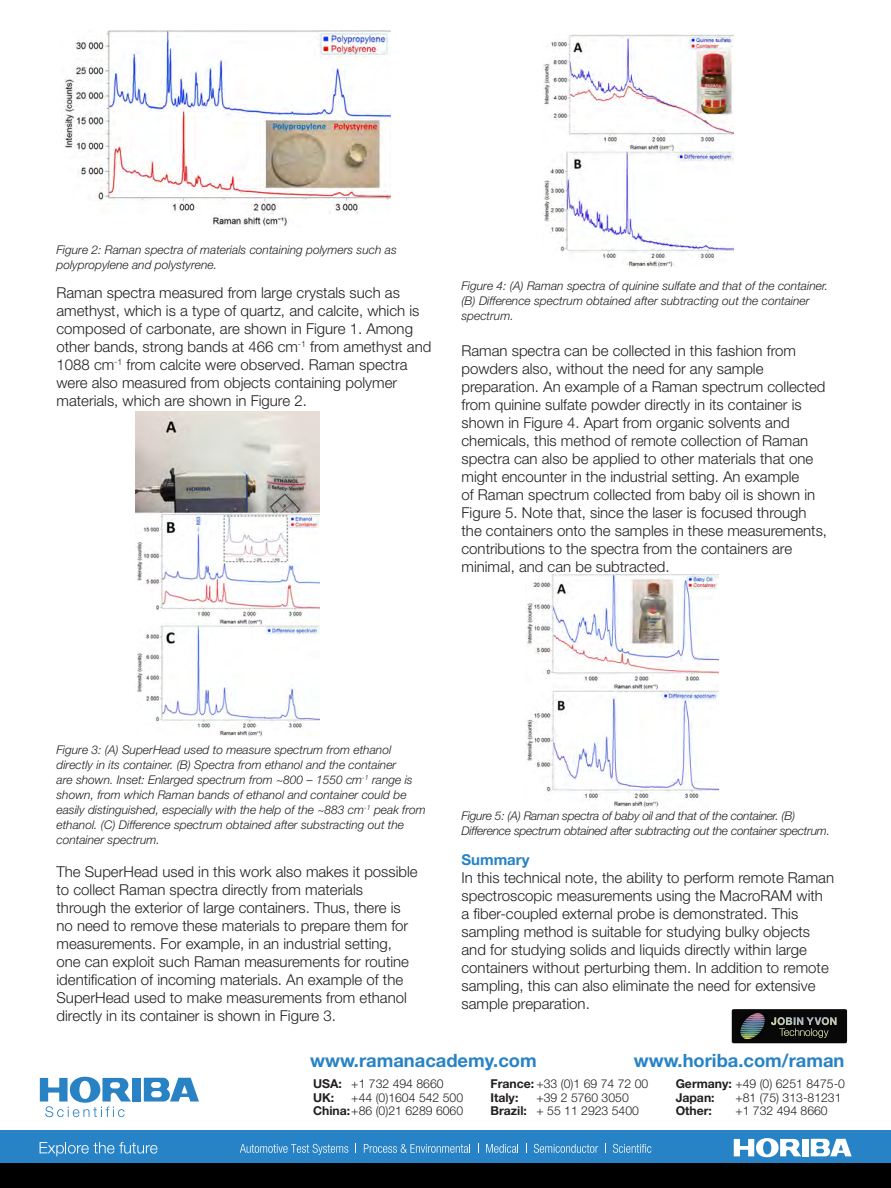
<style>
.page{position:relative;width:891px;height:1188px;background:#fff}
.page>*{position:absolute;margin:0;border:0;box-sizing:border-box;transform-origin:0 0}
.t1{font:700 18.3px "Helvetica Neue LT Std";color:#2783c5}
.t2{font:300 15px/18px "Helvetica Neue LT Std";color:#231f20}
.t3{font:700 15px "Helvetica Neue LT Std";color:#2783c5}
.Référence{font:300 12.3px "Helvetica Neue LT Std";color:#231f20}
.Référence-2{font:700 12.3px "Helvetica Neue LT Std";color:#231f20}
.t4{font:italic 300 12px/15px "Helvetica Neue LT Std";color:#231f20}
.t5{font:italic 300 12px/15px "Helvetica Neue LT Std";letter-spacing:-.02em;color:#231f20}
.s1{font-weight:700}
</style>
<div class="page">
<div style="left:132px;top:1078px;width:9px;height:24px;background:#2882c4"></div>
<svg style="left:144px;top:1078px;width:55px;height:24px"></svg>
<svg style="left:40px;top:1077px;width:91px;height:40px"></svg>
<div style="left:732px;top:1009px;width:115px;height:34px;background:#080808;border-radius:2px"></div>
<svg style="left:740px;top:1013px;width:96px;height:26px"></svg>
<div style="left:0;top:1130px;width:891px;height:35px;background:#2783c5"></div>
<div style="left:802px;top:1139px;width:6px;height:17px;background:#fff"></div>
<svg style="left:734px;top:1138px;width:67px;height:19px"></svg>
<svg style="left:811px;top:1139px;width:41px;height:17px"></svg>
<svg style="left:40px;top:1142px;width:118px;height:14px"></svg>
<svg style="left:240px;top:1144px;width:108px;height:11px"></svg>
<svg style="left:364px;top:1144px;width:106px;height:9px"></svg>
<svg style="left:486px;top:1144px;width:32px;height:9px"></svg>
<svg style="left:534px;top:1144px;width:64px;height:9px"></svg>
<svg style="left:613px;top:1144px;width:38px;height:9px"></svg>
<div style="left:0;top:1163px;width:891px;height:25px;background:#000"></div>
<img style="left:136px;top:412px;width:183px;height:325px">
<img style="left:64px;top:30px;width:326px;height:198px">
<img style="left:542px;top:35px;width:192px;height:233px">
<img style="left:525px;top:575px;width:194px;height:233px">
<p class="t4" style="left:57px;top:242px;width:342px">Figure 2: Raman spectra of materials containing polymers such as polypropylene and polystyrene.</p>
<p class="t2" style="left:57px;top:283px;width:376px">Raman spectra measured from large crystals such as amethyst, which is a type of quartz, and calcite, which is composed of carbonate, are shown in Figure 1. Among other bands, strong bands at 466 cm<sup>-1</sup> from amethyst and 1088 cm<sup>-1</sup> from calcite were observed. Raman spectra were also measured from objects containing polymer materials, which are shown in Figure 2.</p>
<p class="t4" style="left:462px;top:278px;width:368px">Figure 4: (A) Raman spectra of quinine sulfate and that of the container. (B) Difference spectrum obtained after subtracting out the container spectrum.</p>
<p class="t2" style="left:462px;top:342px;width:367px">Raman spectra can be collected in this fashion from powders also, without the need for any sample preparation. An example of a Raman spectrum collected from quinine sulfate powder directly in its container is shown in Figure 4. Apart from organic solvents and chemicals, this method of remote collection of Raman spectra can also be applied to other materials that one might encounter in the industrial setting. An example<br>of Raman spectrum collected from baby oil is shown in Figure 5. Note that, since the laser is focused through the containers onto the samples in these measurements, contributions to the spectra from the containers are minimal, and can be subtracted.</p>
<p class="t4" style="left:57px;top:742px;width:371px">Figure 3: (A) SuperHead used to measure spectrum from ethanol directly in its container. (B) Spectra from ethanol and the container<br>are shown. Inset: Enlarged spectrum from ~800 – 1550 cm<sup>-1</sup> range is shown, from which Raman bands of ethanol and container could be easily distinguished, especially with the help of the ~883 cm<sup>-1</sup> peak from ethanol. (C) Difference spectrum obtained after substracting out the container spectrum.</p>
<p class="t2" style="left:57px;top:862px;width:363px">The SuperHead used in this work also makes it possible to collect Raman spectra directly from materials<br>through the exterior of large containers. Thus, there is no need to remove these materials to prepare them for measurements. For example, in an industrial setting, one can exploit such Raman measurements for routine identification of incoming materials. An example of the SuperHead used to make measurements from ethanol directly in its container is shown in Figure 3.</p>
<p class="t5" style="left:462px;top:808px;width:370px">Figure 5: (A) Raman spectra of baby oil and that of the container. (B)<br>Difference spectrum obtained after subtracting out the container spectrum.</p>
<p class="t3" style="left:462px;top:850px;width:70px">Summary</p>
<p class="t2" style="left:462px;top:868px;width:374px">In this technical note, the ability to perform remote Raman spectroscopic measurements using the MacroRAM with a fiber-coupled external probe is demonstrated. This sampling method is suitable for studying bulky objects and for studying solids and liquids directly within large containers without perturbing them. In addition to remote sampling, this can also eliminate the need for extensive sample preparation.</p>
<p class="t1" style="left:310px;top:1049px;width:228px">www.ramanacademy.com</p>
<p class="t1" style="left:634px;top:1049px;width:212px">www.horiba.com/raman</p>
<p class="Référence" style="left:313px;top:1076px;width:132px"><span class="s1">USA:</span> +1 732 494 8660</p>
<p class="Référence" style="left:491px;top:1076px;width:159px"><span class="s1">France:</span> +33 (0)1 69 74 72 00</p>
<p class="Référence" style="left:676px;top:1076px;width:171px"><span class="s1">Germany:</span> +49 (0) 6251 8475-0</p>
<p class="Référence-2" style="left:313px;top:1090px;width:23px">UK:</p>
<p class="Référence" style="left:351px;top:1090px;width:113px">+44 (0)1604 542 500</p>
<p class="Référence-2" style="left:491px;top:1090px;width:29px">Italy:</p>
<p class="Référence" style="left:536px;top:1090px;width:94px">+39 2 5760 3050</p>
<p class="Référence-2" style="left:676px;top:1090px;width:40px">Japan:</p>
<p class="Référence" style="left:735px;top:1090px;width:108px">+81 (75) 313-81231</p>
<p class="Référence" style="left:313px;top:1103px;width:152px"><span class="s1">China:</span>+86 (0)21 6289 6060</p>
<p class="Référence" style="left:491px;top:1103px;width:150px"><span class="s1">Brazil:</span> + 55 11 2923 5400</p>
<p class="Référence-2" style="left:676px;top:1103px;width:38px">Other:</p>
<p class="Référence" style="left:735px;top:1103px;width:94px">+1 732 494 8660</p>
</div>
